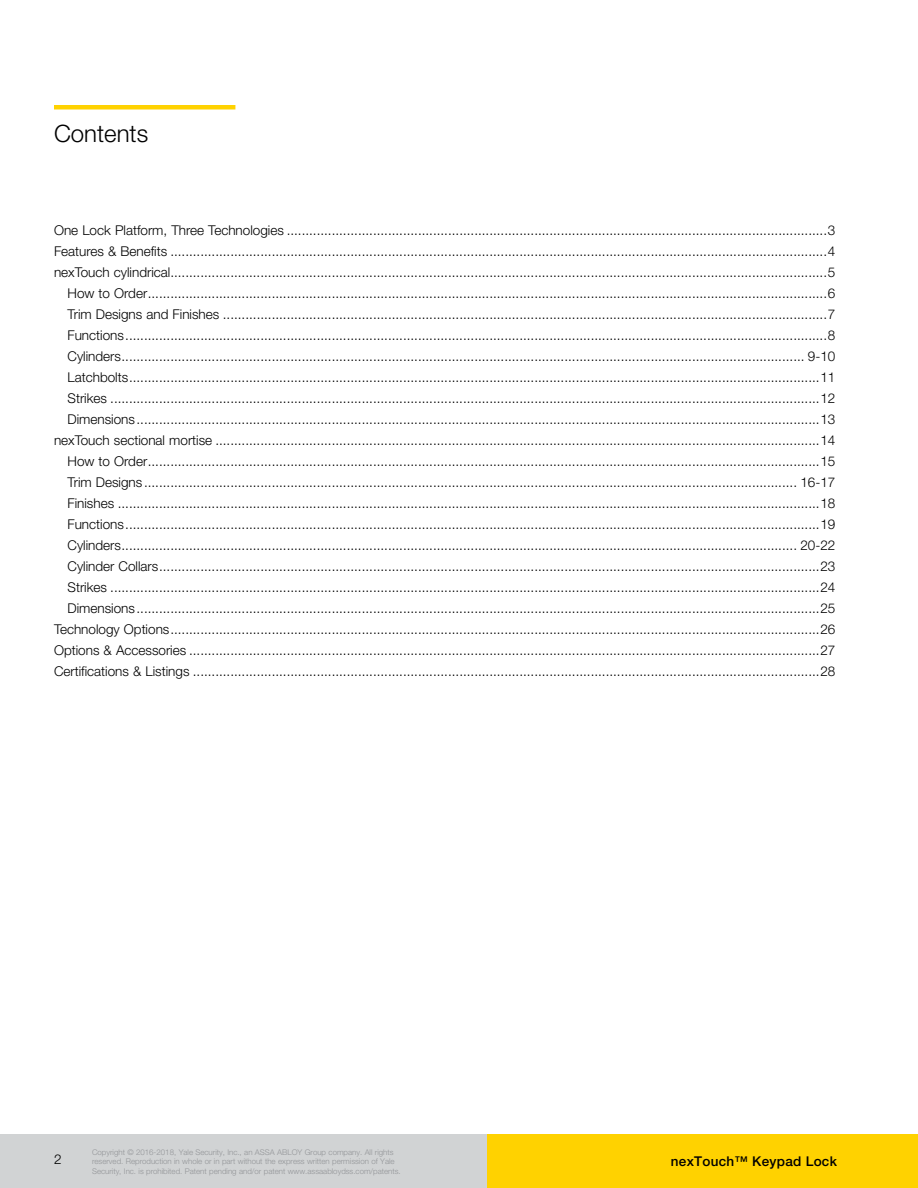
<style>
.page{position:relative;width:918px;height:1188px;background:#fff}
.page>*{position:absolute;margin:0;border:0;box-sizing:border-box;transform-origin:0 0}
.t1{font:300 24px "Helvetica Neue";color:#000}
.t2{font:300 13.5px/21px "Helvetica Neue";color:#000;text-align:right}
.t3{font:500 13.5px "Helvetica Neue";letter-spacing:.02em;color:#000}
.t4{font:300 7.8px/9.4px "Helvetica Neue";color:#939598}
</style>
<div class="page">
<div style="left:54px;top:105px;width:181px;height:5px;background:#ffd200"></div>
<div style="left:0;top:1134px;width:918px;height:54px;background:#d1d3d4"></div>
<div style="left:488px;top:1134px;width:430px;height:54px;background:#ffd200"></div>
<h1 class="t1" style="left:54px;top:119px;width:96px">Contents</h1>
<p class="t2" style="left:54px;top:219px;width:783px">One Lock Platform, Three Technologies ................................................................................................................................................3<br>Features &amp; Benefits ...............................................................................................................................................................................4 nexTouch cylindrical...............................................................................................................................................................................5<br>How to Order.....................................................................................................................................................................................6<br>Trim Designs and Finishes .................................................................................................................................................................7<br>Functions...........................................................................................................................................................................................8<br>Cylinders...................................................................................................................................................................................... 9-10<br>Latchbolts........................................................................................................................................................................................11<br>Strikes .............................................................................................................................................................................................12<br>Dimensions......................................................................................................................................................................................13 nexTouch sectional mortise .................................................................................................................................................................14<br>How to Order...................................................................................................................................................................................15<br>Trim Designs .............................................................................................................................................................................. 16-17<br>Finishes ...........................................................................................................................................................................................18<br>Functions.........................................................................................................................................................................................19<br>Cylinders.................................................................................................................................................................................... 20-22<br>Cylinder Collars................................................................................................................................................................................23<br>Strikes .............................................................................................................................................................................................24<br>Dimensions......................................................................................................................................................................................25<br>Technology Options.............................................................................................................................................................................26<br>Options &amp; Accessories ........................................................................................................................................................................27<br>Certifications &amp; Listings .......................................................................................................................................................................28</p>
<p class="t4" style="left:92px;top:1147px;width:310px">Copyright © 2016-2018, Yale Security, Inc., an ASSA ABLOY Group company. All rights reserved. Reproduction in whole or in part without the express written permission of Yale<br>Security, Inc. is prohibited. Patent pending and/or patent www.assaabloydss.com/patents.</p>
<p class="t2" style="left:54px;top:1148px;width:9px">2</p>
<p class="t3" style="left:671px;top:1153px;width:168px">nexTouch™ Keypad Lock</p>
</div>
